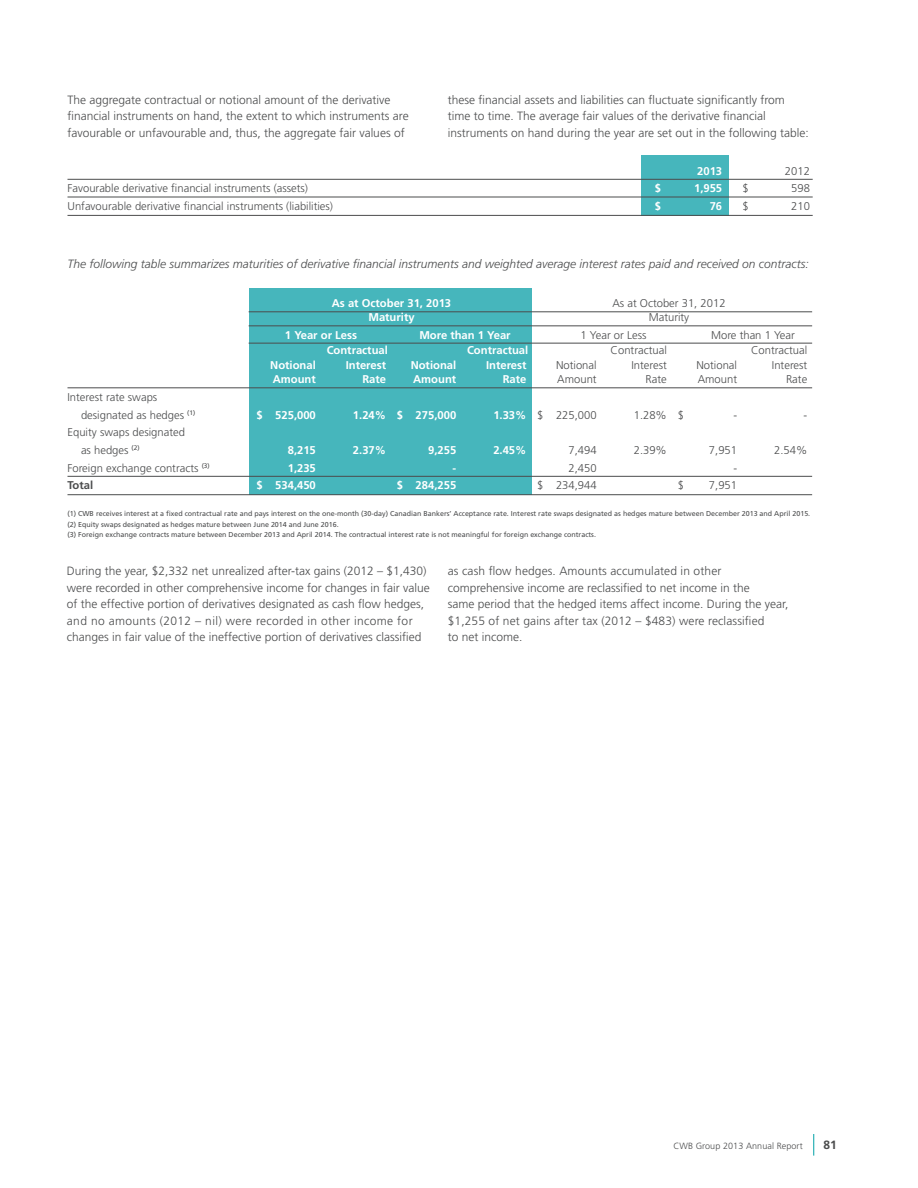
<style>
.page{position:relative;width:918px;height:1188px;background:#fff}
.page>*{position:absolute;margin:0;border:0;box-sizing:border-box;transform-origin:0 0}
.t1{font:300 12px/16.5px "Frutiger";color:#4b4c4d}
.t2{font:italic 300 12px "Frutiger";color:#4b4c4d}
.t3{font:700 12px "Frutiger";color:#4b4c4d}
.t4{font:300 11.25px/17.7px "Frutiger";color:#4b4c4d}
.t5{font:700 11.25px "Frutiger";color:#fff}
.t6{font:700 11.25px "Frutiger";color:#4b4c4d}
.t7{font:300 9px "Frutiger";letter-spacing:.01em;color:#4b4c4d}
.t8{font:7.2px/10.5px "Frutiger";color:#4b4c4d}
.s1{font-weight:700;color:#fff}
</style>
<div class="page">
<svg style="left:813px;top:1134px;width:1px;height:22px"></svg>
<div style="left:642px;top:155px;width:87px;height:60px;background:#46b6bc"></div>
<div style="left:249px;top:288px;width:283px;height:207px;background:#46b6bc"></div>
<hr style="left:249px;top:312px;width:563px;height:1px;background:#4b4c4d">
<hr style="left:249px;top:326px;width:563px;height:1px;background:#4b4c4d">
<hr style="left:249px;top:343px;width:563px;height:1px;background:#4b4c4d">
<hr style="left:68px;top:388px;width:744px;height:1px;background:#4b4c4d">
<hr style="left:68px;top:476px;width:744px;height:1px;background:#4b4c4d">
<hr style="left:68px;top:494px;width:744px;height:1px;background:#4b4c4d">
<hr style="left:68px;top:179px;width:745px;height:1px;background:#4b4c4d">
<hr style="left:68px;top:197px;width:745px;height:1px;background:#4b4c4d">
<hr style="left:68px;top:215px;width:745px;height:1px;background:#4b4c4d">
<p class="t1" style="left:68px;top:91px;width:343px">The aggregate contractual or notional amount of the derivative financial instruments on hand, the extent to which instruments are favourable or unfavourable and, thus, the aggregate fair values of</p>
<p class="t1" style="left:448px;top:91px;width:363px">these financial assets and liabilities can fluctuate significantly from time to time. The average fair values of the derivative financial instruments on hand during the year are set out in the following table:</p>
<p class="t5" style="left:697px;top:164px;width:27px">2013</p>
<p class="t4" style="left:785px;top:162px;width:27px">2012</p>
<p class="t4" style="left:67px;top:180px;width:242px">Favourable derivative financial instruments (assets)</p>
<p class="t5" style="left:655px;top:182px;width:8px">$</p>
<p class="t5" style="left:694px;top:182px;width:30px">1,955</p>
<p class="t4" style="left:742px;top:180px;width:8px">$</p>
<p class="t4" style="left:791px;top:180px;width:20px">598</p>
<p class="t4" style="left:67px;top:198px;width:267px">Unfavourable derivative financial instruments (liabilities)</p>
<p class="t5" style="left:655px;top:200px;width:8px">$</p>
<p class="t5" style="left:710px;top:200px;width:14px">76</p>
<p class="t4" style="left:742px;top:198px;width:8px">$</p>
<p class="t4" style="left:791px;top:198px;width:20px">210</p>
<p class="t2" style="left:68px;top:257px;width:743px">The following table summarizes maturities of derivative financial instruments and weighted average interest rates paid and received on contracts:</p>
<p class="t5" style="left:332px;top:296px;width:121px">As at October 31, 2013</p>
<p class="t4" style="left:612px;top:294px;width:115px">As at October 31, 2012</p>
<p class="t5" style="left:368px;top:311px;width:48px">Maturity</p>
<p class="t4" style="left:649px;top:309px;width:42px">Maturity</p>
<p class="t5" style="left:285px;top:329px;width:74px">1 Year or Less</p>
<p class="t5" style="left:419px;top:329px;width:93px">More than 1 Year</p>
<p class="t4" style="left:581px;top:327px;width:67px">1 Year or Less</p>
<p class="t4" style="left:711px;top:327px;width:85px">More than 1 Year</p>
<p class="t5" style="left:327px;top:343px;width:63px">Contractual</p>
<p class="t5" style="left:467px;top:343px;width:63px">Contractual</p>
<p class="t4" style="left:611px;top:341px;width:58px">Contractual</p>
<p class="t4" style="left:751px;top:341px;width:58px">Contractual</p>
<p class="t5" style="left:270px;top:358px;width:47px">Notional</p>
<p class="t5" style="left:346px;top:358px;width:42px">Interest</p>
<p class="t5" style="left:411px;top:358px;width:47px">Notional</p>
<p class="t5" style="left:486px;top:358px;width:42px">Interest</p>
<p class="t4" style="left:556px;top:356px;width:42px">Notional</p>
<p class="t4" style="left:631px;top:356px;width:37px">Interest</p>
<p class="t4" style="left:696px;top:356px;width:42px">Notional</p>
<p class="t4" style="left:772px;top:356px;width:37px">Interest</p>
<p class="t5" style="left:273px;top:373px;width:45px">Amount</p>
<p class="t5" style="left:362px;top:373px;width:25px">Rate</p>
<p class="t5" style="left:413px;top:373px;width:45px">Amount</p>
<p class="t5" style="left:503px;top:373px;width:25px">Rate</p>
<p class="t4" style="left:557px;top:371px;width:41px">Amount</p>
<p class="t4" style="left:646px;top:371px;width:23px">Rate</p>
<p class="t4" style="left:698px;top:371px;width:41px">Amount</p>
<p class="t4" style="left:786px;top:371px;width:23px">Rate</p>
<p class="t4" style="left:81px;top:388px;width:116px;text-indent:-14px">Interest rate swaps designated as hedges <sup>(1)</sup></p>
<p class="t5" style="left:257px;top:408px;width:61px">$ 525,000</p>
<p class="t5" style="left:353px;top:408px;width:105px">1.24% $ 275,000</p>
<p class="t4" style="left:493px;top:406px;width:105px"><span class="s1">1.33%</span> $ 225,000</p>
<p class="t4" style="left:634px;top:406px;width:52px">1.28% $</p>
<p class="t4" style="left:733px;top:406px;width:5px">-</p>
<p class="t4" style="left:804px;top:406px;width:5px">-</p>
<p class="t4" style="left:81px;top:424px;width:106px;text-indent:-14px">Equity swaps designated as hedges <sup>(2)</sup></p>
<p class="t5" style="left:288px;top:444px;width:30px">8,215</p>
<p class="t5" style="left:353px;top:444px;width:35px">2.37%</p>
<p class="t5" style="left:428px;top:444px;width:30px">9,255</p>
<p class="t5" style="left:493px;top:444px;width:35px">2.45%</p>
<p class="t4" style="left:569px;top:442px;width:30px">7,494</p>
<p class="t4" style="left:634px;top:442px;width:35px">2.39%</p>
<p class="t4" style="left:709px;top:442px;width:30px">7,951</p>
<p class="t4" style="left:774px;top:442px;width:35px">2.54%</p>
<p class="t4" style="left:68px;top:459px;width:144px">Foreign exchange contracts <sup>(3)</sup></p>
<p class="t5" style="left:288px;top:461px;width:30px">1,235</p>
<p class="t5" style="left:453px;top:461px;width:5px">-</p>
<p class="t4" style="left:569px;top:459px;width:30px">2,450</p>
<p class="t4" style="left:733px;top:459px;width:5px">-</p>
<p class="t6" style="left:68px;top:479px;width:27px">Total</p>
<p class="t5" style="left:257px;top:479px;width:61px">$ 534,450</p>
<p class="t5" style="left:397px;top:479px;width:61px">$ 284,255</p>
<p class="t4" style="left:537px;top:477px;width:61px">$ 234,944</p>
<p class="t4" style="left:678px;top:477px;width:8px">$</p>
<p class="t4" style="left:709px;top:477px;width:30px">7,951</p>
<p class="t8" style="left:68px;top:508px;width:744px">(1) CWB receives interest at a fixed contractual rate and pays interest on the one-month (30-day) Canadian Bankers’ Acceptance rate. Interest rate swaps designated as hedges mature between December 2013 and April 2015. (2) Equity swaps designated as hedges mature between June 2014 and June 2016.<br>(3) Foreign exchange contracts mature between December 2013 and April 2014. The contractual interest rate is not meaningful for foreign exchange contracts.</p>
<p class="t1" style="left:67px;top:563px;width:364px">During the year, $2,332 net unrealized after-tax gains (2012 – $1,430) were recorded in other comprehensive income for changes in fair value of the effective portion of derivatives designated as cash flow hedges, and no amounts (2012 – nil) were recorded in other income for changes in fair value of the ineffective portion of derivatives classified</p>
<p class="t1" style="left:448px;top:563px;width:342px">as cash flow hedges. Amounts accumulated in other comprehensive income are reclassified to net income in the<br>same period that the hedged items affect income. During the year, $1,255 of net gains after tax (2012 – $483) were reclassified<br>to net income.</p>
<p class="t7" style="left:673px;top:1140px;width:131px">CWB Group 2013 Annual Report</p>
<p class="t3" style="left:824px;top:1138px;width:15px">81</p>
</div>
